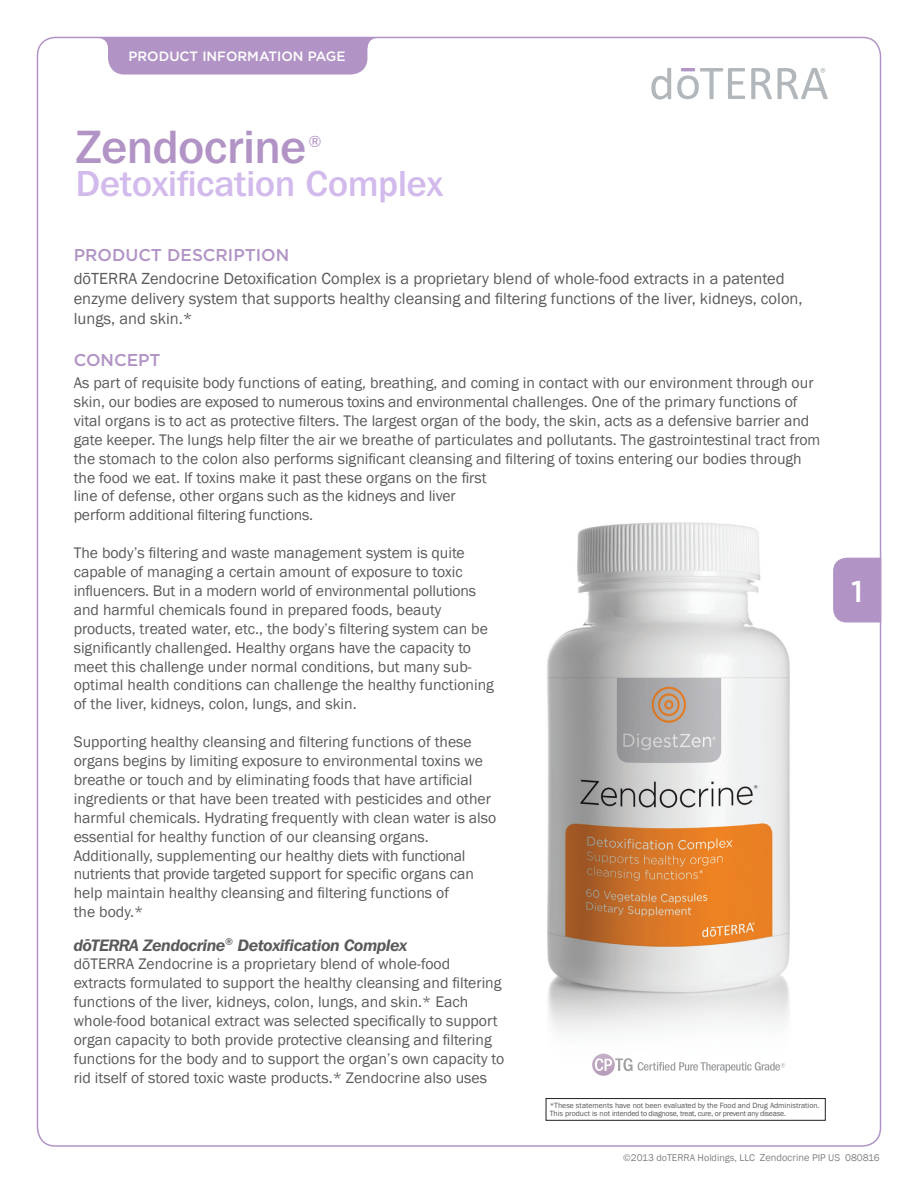
<style>
.page{position:relative;width:918px;height:1188px;background:#fff}
.page>*{position:absolute;margin:0;border:0;box-sizing:border-box;transform-origin:0 0}
.Main_H1{font:500 46.5px "Franklin Gothic IT Cby BT";color:#b194c5}
.Main_H2{font:500 36px "Franklin Gothic IT Cby BT";color:#d2baec}
.t1{font:500 30px "Gotham";color:#fff}
.Purple_Headers{font:500 17.1px "Gotham";color:#b194c5}
.Body_Text{font:16.5px/19.8px "Franklin Gothic";color:#5a5a5d}
.Gray_Titles{font:italic 600 16.5px "Franklin Gothic IT Cby BT";letter-spacing:-.02em;color:#5a5a5d}
.Body{font:15.75px/18.9px "Franklin Gothic";color:#5a5a5d}
.Main_H1-2{font:500 15.75px "Franklin Gothic IT Cby BT";color:#b194c5}
.t2{font:500 13.5px "Gotham";color:#fff}
.Gray_Titles-2{font:italic 600 11.55px "Franklin Gothic IT Cby BT";color:#5a5a5d;scale:1.43 1}
.t3{font:10.05px "Franklin Gothic";color:#808285}
.t4{font:7.8px/8.6px "Franklin Gothic";color:#57585a}
.s1{font-size:10.5px}
</style>
<div class="page">
<svg style="left:97px;top:37px;width:281px;height:38px;background:#b89dca"></svg>
<div style="left:833px;top:558px;width:48px;height:64px;background:#b194c5"></div>
<svg style="left:751px;top:68px;width:21px;height:31px"></svg>
<svg style="left:677px;top:68px;width:68px;height:31px"></svg>
<svg style="left:651px;top:68px;width:20px;height:32px"></svg>
<svg style="left:778px;top:68px;width:50px;height:31px"></svg>
<div style="left:546px;top:1098px;width:279px;height:22px;border:1px solid #231f20"></div>
<img style="left:547px;top:522px;width:243px;height:554px">
<p class="t2" style="left:129px;top:48px;width:218px">PRODUCT INFORMATION PAGE</p>
<p class="Main_H1" style="left:76px;top:118px;width:232px">Zendocrine</p>
<p class="Main_H1-2" style="left:308px;top:132px;width:15px">®</p>
<p class="Main_H2" style="left:76px;top:161px;width:369px">Detoxification Complex</p>
<p class="Purple_Headers" style="left:74px;top:244px;width:217px">PRODUCT DESCRIPTION</p>
<p class="Body_Text" style="left:74px;top:269px;width:730px">dōTERRA Zendocrine Detoxification Complex is a proprietary blend of whole-food extracts in a patented enzyme delivery system that supports healthy cleansing and filtering functions of the liver, kidneys, colon, lungs, and skin.*</p>
<p class="Purple_Headers" style="left:74px;top:349px;width:88px">CONCEPT</p>
<p class="Body" style="left:74px;top:374px;width:748px">As part of requisite body functions of eating, breathing, and coming in contact with our environment through our skin, our bodies are exposed to numerous toxins and environmental challenges. One of the primary functions of vital organs is to act as protective filters. The largest organ of the body, the skin, acts as a defensive barrier and gate keeper. The lungs help filter the air we breathe of particulates and pollutants. The gastrointestinal tract from the stomach to the colon also performs significant cleansing and filtering of toxins entering our bodies through the food we eat. If toxins make it past these organs on the first<br>line of defense, other organs such as the kidneys and liver<br>perform additional filtering functions.</p>
<p class="Body" style="left:74px;top:544px;width:422px">The body’s filtering and waste management system is quite capable of managing a certain amount of exposure to toxic influencers. But in a modern world of environmental pollutions and harmful chemicals found in prepared foods, beauty products, treated water, etc., the body’s filtering system can be significantly challenged. Healthy organs have the capacity to meet this challenge under normal conditions, but many sub&shy;optimal health conditions can challenge the healthy functioning of the liver, kidneys, colon, lungs, and skin.</p>
<p class="Body" style="left:74px;top:733px;width:424px">Supporting healthy cleansing and filtering functions of these organs begins by limiting exposure to environmental toxins we breathe or touch and by eliminating foods that have artificial ingredients or that have been treated with pesticides and other harmful chemicals. Hydrating frequently with clean water is also essential for healthy function of our cleansing organs.<br>Additionally, supplementing our healthy diets with functional nutrients that provide targeted support for specific organs can help maintain healthy cleansing and filtering functions of<br>the body.*</p>
<p class="Gray_Titles" style="left:74px;top:935px;width:335px">doTERRA Zendocrine<sup>®</sup> Detoxification Complex</p>
<p class="Gray_Titles-2" style="left:85px;top:932px;width:6px">-</p>
<p class="Body" style="left:74px;top:955px;width:432px">dōTERRA Zendocrine is a proprietary blend of whole-food extracts formulated to support the healthy cleansing and filtering functions of the liver, kidneys, colon, lungs, and skin.* Each whole-food botanical extract was selected specifically to support organ capacity to both provide protective cleansing and filtering functions for the body and to support the organ’s own capacity to rid itself of stored toxic waste products.* Zendocrine also uses</p>
<p class="t1" style="left:851px;top:572px;width:13px">1</p>
<p class="t4" style="left:550px;top:1101px;width:271px">*These statements have not been evaluated by the Food and Drug Administration.<br>This product is not intended to diagnose, treat, cure, or prevent any disease.</p>
<p class="t3" style="left:623px;top:1151px;width:258px">©2013 doTERRA Holdings, LLC <span class="s1">Zendocrine</span> PIP US 080816</p>
</div>
